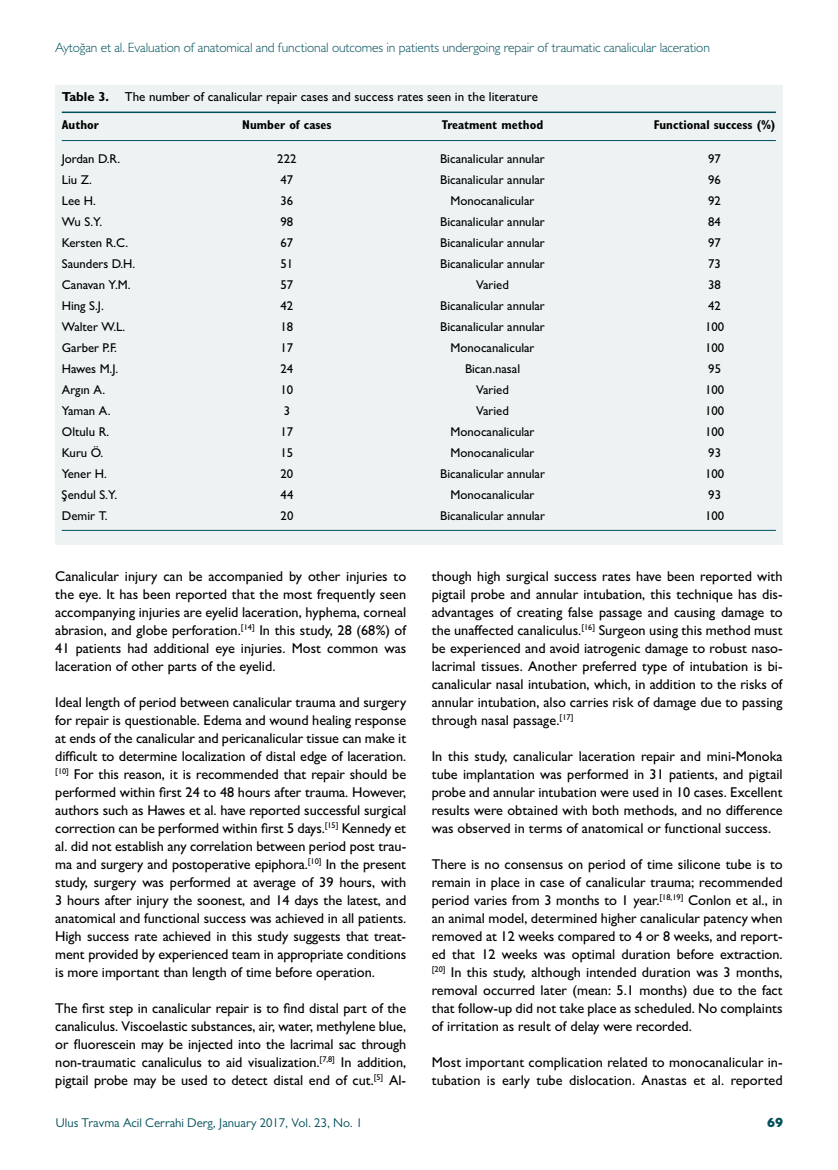
<style>
.page{position:relative;width:838px;height:1170px;background:#fff}
.page>*{position:absolute;margin:0;border:0;box-sizing:border-box;transform-origin:0 0}
.t1{font:500 14.25px/18px "Gill Sans MT Pro";color:#000;text-align:justify}
.t2{font:300 13.5px "Gill Sans MT Pro";letter-spacing:-.005em;color:#004f5a}
.t3{font:800 13.5px "Gill Sans MT Pro";color:#004f5a}
.t4{font:500 13.05px "Gill Sans MT Pro";color:#000}
.t5{font:500 12.75px "Gill Sans MT Pro";color:#000}
.t6{font:700 condensed 12.75px "Gill Sans MT Pro";color:#000}
.t7{font:12.75px "Gill Sans MT Pro";color:#004f5a}
.s1{font-weight:700}
</style>
<div class="page">
<div style="left:55px;top:85px;width:727px;height:459px;background:#edf3f3"></div>
<hr style="left:62px;top:111px;width:714px;height:2px;background:#004f5a">
<hr style="left:62px;top:140px;width:714px;height:1px;background:#004f5a">
<hr style="left:62px;top:530px;width:714px;height:1px;background:#004f5a">
<p class="t2" style="left:55px;top:39px;width:656px">Aytoğan et al. Evaluation of anatomical and functional outcomes in patients undergoing repair of traumatic canalicular laceration</p>
<p class="t4" style="left:62px;top:89px;width:477px"><span class="s1">Table 3.</span> The number of canalicular repair cases and success rates seen in the literature</p>
<p class="t6" style="left:62px;top:117px;width:39px">Author</p>
<p class="t6" style="left:242px;top:117px;width:91px">Number of cases</p>
<p class="t6" style="left:442px;top:117px;width:103px">Treatment method</p>
<p class="t6" style="left:653px;top:117px;width:123px">Functional success (%)</p>
<p class="t5" style="left:62px;top:151px;width:60px">Jordan D.R.</p>
<p class="t5" style="left:277px;top:151px;width:21px">222</p>
<p class="t5" style="left:440px;top:151px;width:106px">Bicanalicular annular</p>
<p class="t5" style="left:708px;top:151px;width:14px">97</p>
<p class="t5" style="left:62px;top:172px;width:31px">Liu Z.</p>
<p class="t5" style="left:280px;top:172px;width:14px">47</p>
<p class="t5" style="left:440px;top:172px;width:106px">Bicanalicular annular</p>
<p class="t5" style="left:708px;top:172px;width:14px">96</p>
<p class="t5" style="left:62px;top:193px;width:36px">Lee H.</p>
<p class="t5" style="left:280px;top:193px;width:14px">36</p>
<p class="t5" style="left:450px;top:193px;width:85px">Monocanalicular</p>
<p class="t5" style="left:708px;top:193px;width:14px">92</p>
<p class="t5" style="left:62px;top:214px;width:42px">Wu S.Y.</p>
<p class="t5" style="left:280px;top:214px;width:14px">98</p>
<p class="t5" style="left:440px;top:214px;width:106px">Bicanalicular annular</p>
<p class="t5" style="left:708px;top:214px;width:14px">84</p>
<p class="t5" style="left:62px;top:235px;width:68px">Kersten R.C.</p>
<p class="t5" style="left:280px;top:235px;width:14px">67</p>
<p class="t5" style="left:440px;top:235px;width:106px">Bicanalicular annular</p>
<p class="t5" style="left:708px;top:235px;width:14px">97</p>
<p class="t5" style="left:62px;top:256px;width:75px">Saunders D.H.</p>
<p class="t5" style="left:280px;top:256px;width:14px">51</p>
<p class="t5" style="left:440px;top:256px;width:106px">Bicanalicular annular</p>
<p class="t5" style="left:708px;top:256px;width:14px">73</p>
<p class="t5" style="left:62px;top:277px;width:70px">Canavan Y.M.</p>
<p class="t5" style="left:280px;top:277px;width:14px">57</p>
<p class="t5" style="left:476px;top:277px;width:34px">Varied</p>
<p class="t5" style="left:708px;top:277px;width:14px">38</p>
<p class="t5" style="left:62px;top:298px;width:44px">Hing S.J.</p>
<p class="t5" style="left:280px;top:298px;width:14px">42</p>
<p class="t5" style="left:440px;top:298px;width:106px">Bicanalicular annular</p>
<p class="t5" style="left:708px;top:298px;width:14px">42</p>
<p class="t5" style="left:62px;top:319px;width:65px">Walter W.L.</p>
<p class="t5" style="left:280px;top:319px;width:14px">18</p>
<p class="t5" style="left:440px;top:319px;width:106px">Bicanalicular annular</p>
<p class="t5" style="left:705px;top:319px;width:21px">100</p>
<p class="t5" style="left:62px;top:340px;width:57px">Garber P.F.</p>
<p class="t5" style="left:280px;top:340px;width:14px">17</p>
<p class="t5" style="left:450px;top:340px;width:85px">Monocanalicular</p>
<p class="t5" style="left:705px;top:340px;width:21px">100</p>
<p class="t5" style="left:62px;top:361px;width:58px">Hawes M.J.</p>
<p class="t5" style="left:280px;top:361px;width:14px">24</p>
<p class="t5" style="left:465px;top:361px;width:57px">Bican.nasal</p>
<p class="t5" style="left:708px;top:361px;width:14px">95</p>
<p class="t5" style="left:62px;top:382px;width:45px">Argın A.</p>
<p class="t5" style="left:280px;top:382px;width:14px">10</p>
<p class="t5" style="left:476px;top:382px;width:34px">Varied</p>
<p class="t5" style="left:705px;top:382px;width:21px">100</p>
<p class="t5" style="left:62px;top:403px;width:50px">Yaman A.</p>
<p class="t5" style="left:284px;top:403px;width:8px">3</p>
<p class="t5" style="left:476px;top:403px;width:34px">Varied</p>
<p class="t5" style="left:705px;top:403px;width:21px">100</p>
<p class="t5" style="left:62px;top:424px;width:49px">Oltulu R.</p>
<p class="t5" style="left:280px;top:424px;width:14px">17</p>
<p class="t5" style="left:450px;top:424px;width:85px">Monocanalicular</p>
<p class="t5" style="left:705px;top:424px;width:21px">100</p>
<p class="t5" style="left:62px;top:445px;width:43px">Kuru Ö.</p>
<p class="t5" style="left:280px;top:445px;width:14px">15</p>
<p class="t5" style="left:450px;top:445px;width:85px">Monocanalicular</p>
<p class="t5" style="left:708px;top:445px;width:14px">93</p>
<p class="t5" style="left:62px;top:466px;width:47px">Yener H.</p>
<p class="t5" style="left:280px;top:466px;width:14px">20</p>
<p class="t5" style="left:440px;top:466px;width:106px">Bicanalicular annular</p>
<p class="t5" style="left:705px;top:466px;width:21px">100</p>
<p class="t5" style="left:62px;top:487px;width:57px">Şendul S.Y.</p>
<p class="t5" style="left:281px;top:487px;width:14px">44</p>
<p class="t5" style="left:450px;top:487px;width:85px">Monocanalicular</p>
<p class="t5" style="left:708px;top:487px;width:14px">93</p>
<p class="t5" style="left:62px;top:508px;width:47px">Demir T.</p>
<p class="t5" style="left:281px;top:508px;width:14px">20</p>
<p class="t5" style="left:440px;top:508px;width:106px">Bicanalicular annular</p>
<p class="t5" style="left:705px;top:508px;width:21px">100</p>
<p class="t1" style="left:55px;top:567px;width:352px">Canalicular injury can be accompanied by other injuries to the eye. It has been reported that the most frequently seen accompanying injuries are eyelid laceration, hyphema, corneal abrasion, and globe perforation.<sup>[14]</sup> In this study, 28 (68%) of 41 patients had additional eye injuries. Most common was laceration of other parts of the eyelid.</p>
<p class="t1" style="left:55px;top:693px;width:352px">Ideal length of period between canalicular trauma and surgery for repair is questionable. Edema and wound healing response at ends of the canalicular and pericanalicular tissue can make it difficult to determine localization of distal edge of laceration. <sup>[10]</sup> For this reason, it is recommended that repair should be performed within first 24 to 48 hours after trauma. However, authors such as Hawes et al. have reported successful surgical correction can be performed within first 5 days.<sup>[15]</sup> Kennedy et al. did not establish any correlation between period post trau&shy;ma and surgery and postoperative epiphora.<sup>[10]</sup> In the present study, surgery was performed at average of 39 hours, with 3 hours after injury the soonest, and 14 days the latest, and anatomical and functional success was achieved in all patients.<br>High success rate achieved in this study suggests that treat&shy;ment provided by experienced team in appropriate conditions is more important than length of time before operation.</p>
<p class="t1" style="left:55px;top:999px;width:352px">The first step in canalicular repair is to find distal part of the canaliculus. Viscoelastic substances, air, water, methylene blue, or fluorescein may be injected into the lacrimal sac through non-traumatic canaliculus to aid visualization.<sup>[7,8]</sup> In addition, pigtail probe may be used to detect distal end of cut.<sup>[5]</sup> Al-</p>
<p class="t1" style="left:432px;top:567px;width:352px">though high surgical success rates have been reported with pigtail probe and annular intubation, this technique has dis&shy;advantages of creating false passage and causing damage to the unaffected canaliculus.<sup>[16]</sup> Surgeon using this method must be experienced and avoid iatrogenic damage to robust naso&shy;lacrimal tissues. Another preferred type of intubation is bi&shy;canalicular nasal intubation, which, in addition to the risks of annular intubation, also carries risk of damage due to passing through nasal passage.<sup>[17]</sup></p>
<p class="t1" style="left:432px;top:747px;width:352px">In this study, canalicular laceration repair and mini-Monoka tube implantation was performed in 31 patients, and pigtail probe and annular intubation were used in 10 cases. Excellent results were obtained with both methods, and no difference was observed in terms of anatomical or functional success.</p>
<p class="t1" style="left:432px;top:855px;width:352px">There is no consensus on period of time silicone tube is to remain in place in case of canalicular trauma; recommended period varies from 3 months to 1 year.<sup>[18,19]</sup> Conlon et al., in an animal model, determined higher canalicular patency when removed at 12 weeks compared to 4 or 8 weeks, and report&shy;ed that 12 weeks was optimal duration before extraction. <sup>[20]</sup> In this study, although intended duration was 3 months, removal occurred later (mean: 5.1 months) due to the fact that follow-up did not take place as scheduled. No complaints of irritation as result of delay were recorded.</p>
<p class="t1" style="left:432px;top:1053px;width:352px">Most important complication related to monocanalicular in&shy;tubation is early tube dislocation. Anastas et al. reported</p>
<p class="t7" style="left:56px;top:1115px;width:308px">Ulus Travma Acil Cerrahi Derg, January 2017, Vol. 23, No. 1</p>
<p class="t3" style="left:767px;top:1114px;width:18px">69</p>
</div>
